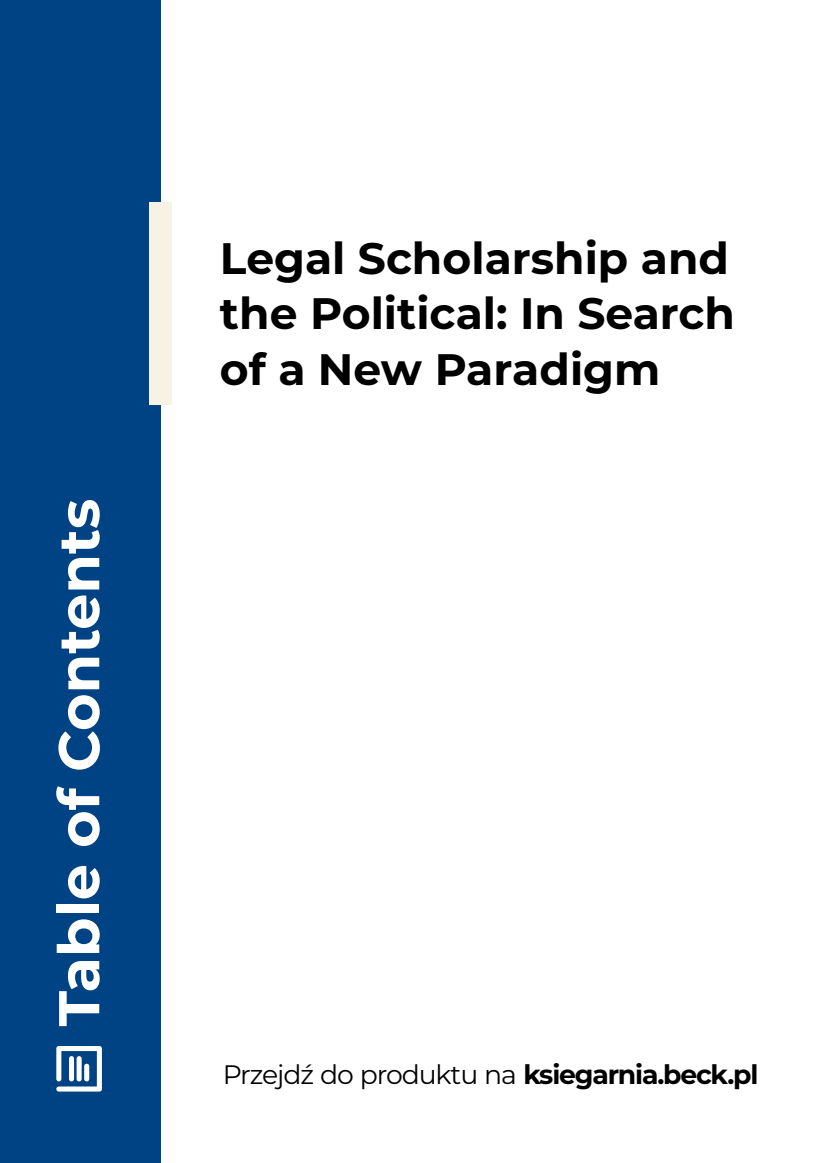
<style>
.page{position:relative;width:823px;height:1163px;background:#fff}
.page>*{position:absolute;margin:0;border:0;box-sizing:border-box;transform-origin:0 0}
.t1{font:700 57.2px "Montserrat";color:#fff}
.t2{font:700 44px/55.6px "Montserrat";color:#000}
.t3{font:26.6px "Montserrat";letter-spacing:-.04em;color:#000}
.s1{font-weight:700}
</style>
<div class="page">
<div style="left:0;top:0;width:160px;height:1162px;background:#004384"></div>
<div style="left:149px;top:202px;width:22px;height:202px;background:#f7f2e4"></div>
<svg style="left:56px;top:1046px;width:46px;height:45px"></svg>
<h1 class="t1" style="left:44px;top:1026px;width:529px;rotate:-90deg">Table of Contents</h1>
<p class="t2" style="left:220px;top:230px;width:516px">Legal Scholarship and the Political: In Search of a New Paradigm</p>
<p class="t3" style="left:223px;top:1057px;width:537px">Przejdź do produktu na <span class="s1">ksiegarnia.beck.pl</span></p>
</div>
